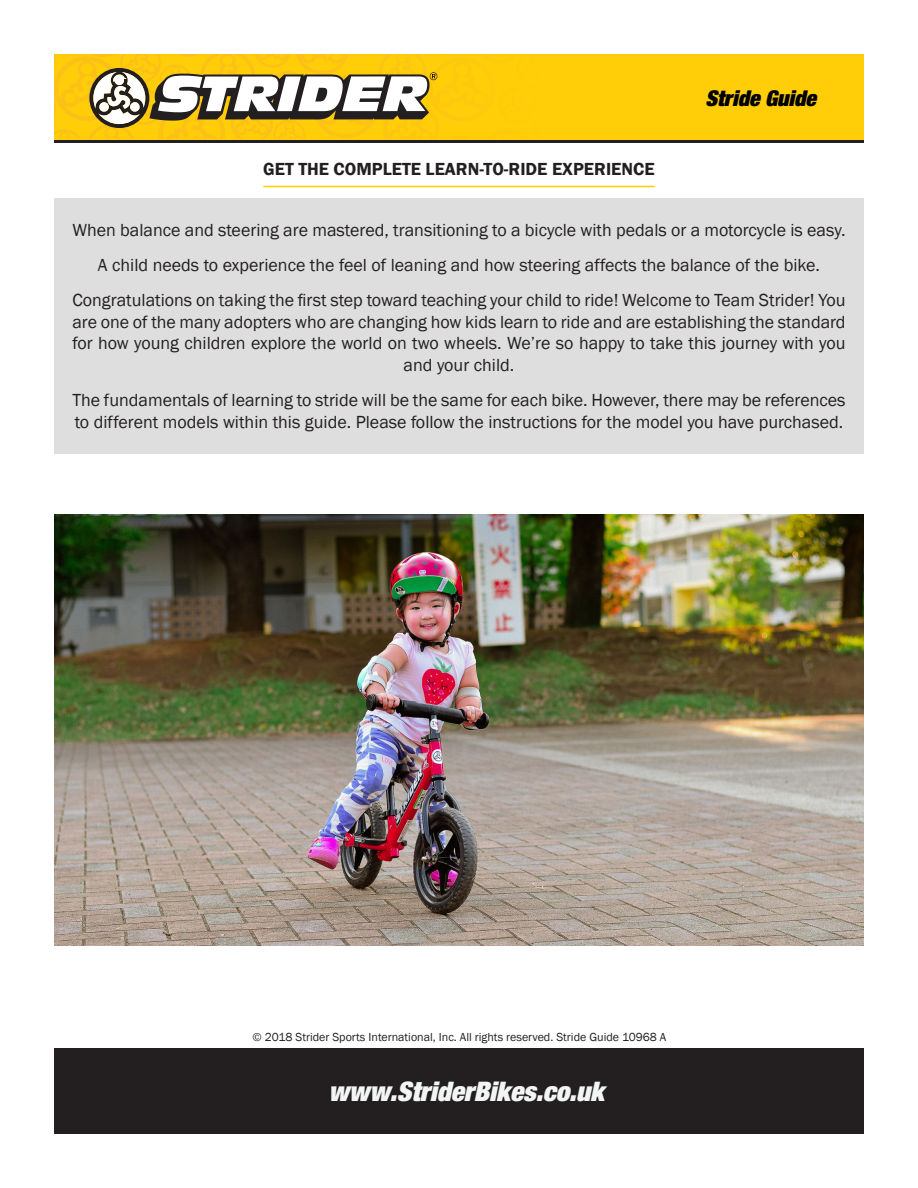
<style>
.page{position:relative;width:918px;height:1188px;background:#fff}
.page>*{position:absolute;margin:0;border:0;box-sizing:border-box;transform-origin:0 0}
.t1{font:italic 900 condensed 27px "Helvetica Neue LT Std";color:#f3f5f4}
.t2{font:italic 900 condensed 21.9px "Helvetica Neue LT Std";color:#000}
.t3{font:18px/21.6px "Franklin Gothic";color:#231f20;text-align:center}
.t4{font:600 18px "Franklin Gothic";color:#231f20}
.t5{font:12px "Franklin Gothic";color:#231f20}
</style>
<div class="page">
<div style="left:54px;top:1049px;width:810px;height:85px;background:#231f20"></div>
<div style="left:54px;top:54px;width:810px;height:88px;background:#ffce08"></div>
<hr style="left:54px;top:140px;width:810px;height:2px;background:#231f20">
<svg style="left:54px;top:54px;width:384px;height:85px"></svg>
<div style="left:54px;top:199px;width:810px;height:255px;background:#dedede"></div>
<hr style="left:263px;top:186px;width:392px;height:1px;background:#ffcd03">
<img style="left:54px;top:515px;width:810px;height:430px">
<p class="t4" style="left:263px;top:158px;width:393px">GET THE COMPLETE LEARN-TO-RIDE EXPERIENCE</p>
<p class="t2" style="left:705px;top:84px;width:112px">Stride Guide</p>
<p class="t3" style="left:72px;top:220px;width:775px">When balance and steering are mastered, transitioning to a bicycle with pedals or a motorcycle is easy.</p>
<p class="t3" style="left:98px;top:255px;width:724px">A child needs to experience the feel of leaning and how steering affects the balance of the bike.</p>
<p class="t3" style="left:72px;top:290px;width:775px">Congratulations on taking the first step toward teaching your child to ride! Welcome to Team Strider! You are one of the many adopters who are changing how kids learn to ride and are establishing the standard for how young children explore the world on two wheels. We’re so happy to take this journey with you and your child.</p>
<p class="t3" style="left:72px;top:390px;width:775px;text-align:left">The fundamentals of learning to stride will be the same for each bike. However, there may be references to different models within this guide. Please follow the instructions for the model you have purchased.</p>
<p class="t5" style="left:253px;top:1029px;width:415px">© 2018 Strider Sports International, Inc. All rights reserved. Stride Guide 10968 A</p>
<h1 class="t1" style="left:328px;top:1074px;width:277px">www.StriderBikes.co.uk</h1>
</div>
